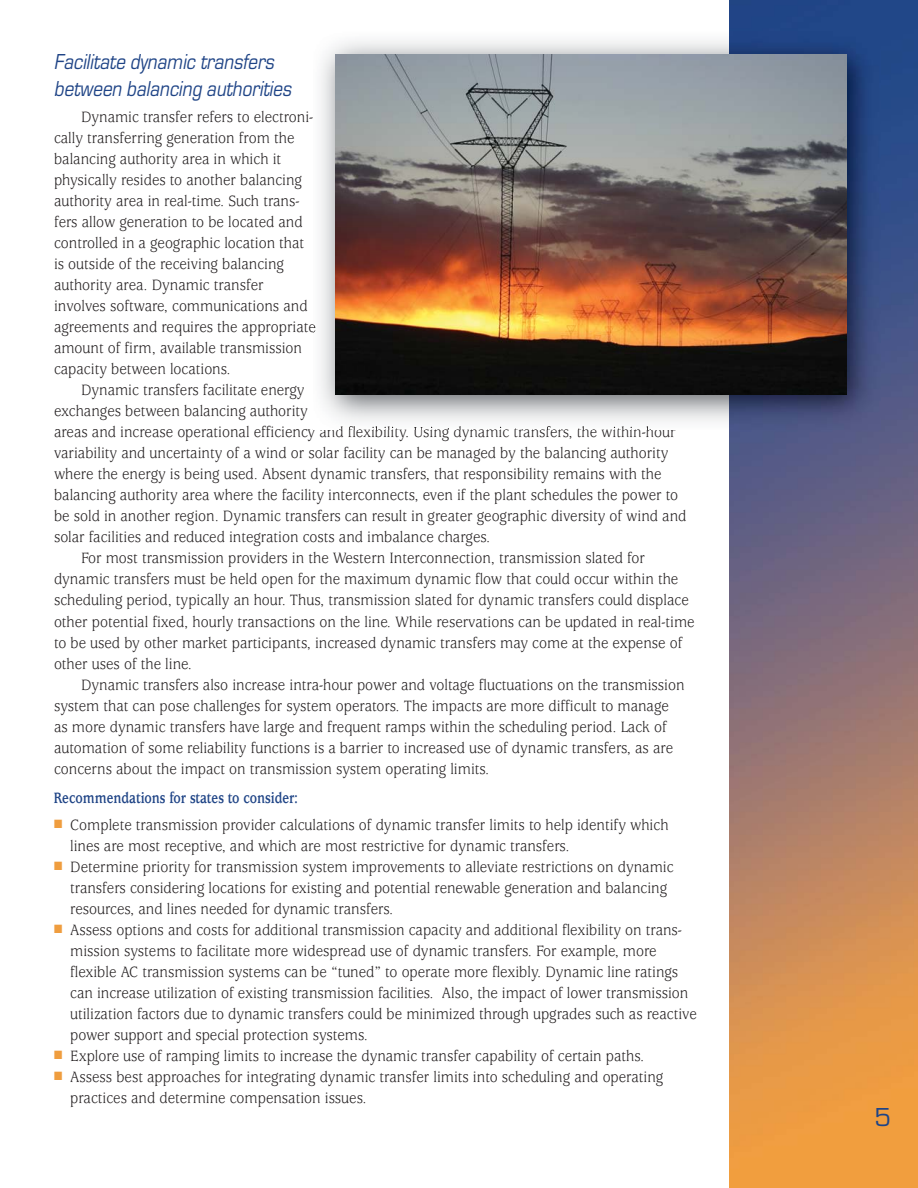
<style>
.page{position:relative;width:918px;height:1188px;background:#fff}
.page>*{position:absolute;margin:0;border:0;box-sizing:border-box;transform-origin:0 0}
.t1{font:27px "Eurostile";color:#1f4486}
.t2{font:italic 22.5px/27px "Eurostile";color:#1f4486;scale:.85 1}
.t3{font:16.5px/21px "Usherwood";color:#231f20;scale:.9 1}
.t4{font:700 16.5px "Usherwood";color:#1f4486;scale:.8 1}
.s1{color:#ef9d3f}
</style>
<div class="page">
<img style="left:729px;top:0;width:189px;height:1188px">
<img style="left:314px;top:32px;width:567px;height:397px">
<img style="left:336px;top:55px;width:510px;height:339px">
<h2 class="t2" style="left:54px;top:50px;width:285px">Facilitate dynamic transfers between balancing authorities</h2>
<p class="t3" style="left:54px;top:108px;width:292px;text-indent:27px">Dynamic transfer refers to electroni&shy;cally transferring generation from the balancing authority area in which it physically resides to another balancing authority area in real-time. Such trans&shy;fers allow generation to be located and controlled in a geographic location that is outside of the receiving balancing authority area. Dynamic transfer involves software, communications and agreements and requires the appropriate amount of firm, available transmission capacity between locations.</p>
<p class="t3" style="left:81px;top:381px;width:250px">Dynamic transfers facilitate energy</p>
<p class="t3" style="left:54px;top:402px;width:284px">exchanges between balancing authority</p>
<p class="t3" style="left:54px;top:423px;width:692px">areas and increase operational efficiency and flexibility. Using dynamic transfers, the within-hour</p>
<p class="t3" style="left:54px;top:444px;width:684px">variability and uncertainty of a wind or solar facility can be managed by the balancing authority</p>
<p class="t3" style="left:54px;top:465px;width:677px">where the energy is being used. Absent dynamic transfers, that responsibility remains with the</p>
<p class="t3" style="left:54px;top:486px;width:695px">balancing authority area where the facility interconnects, even if the plant schedules the power to</p>
<p class="t3" style="left:54px;top:507px;width:704px">be sold in another region. Dynamic transfers can result in greater geographic diversity of wind and</p>
<p class="t3" style="left:54px;top:528px;width:486px">solar facilities and reduced integration costs and imbalance charges.</p>
<p class="t3" style="left:81px;top:549px;width:628px">For most transmission providers in the Western Interconnection, transmission slated for</p>
<p class="t3" style="left:54px;top:570px;width:695px">dynamic transfers must be held open for the maximum dynamic flow that could occur within the</p>
<p class="t3" style="left:54px;top:591px;width:707px">scheduling period, typically an hour. Thus, transmission slated for dynamic transfers could displace</p>
<p class="t3" style="left:54px;top:612px;width:713px">other potential fixed, hourly transactions on the line. While reservations can be updated in real-time</p>
<p class="t3" style="left:54px;top:633px;width:700px">to be used by other market participants, increased dynamic transfers may come at the expense of</p>
<p class="t3" style="left:54px;top:654px;width:155px">other uses of the line.</p>
<p class="t3" style="left:81px;top:675px;width:672px">Dynamic transfers also increase intra-hour power and voltage fluctuations on the transmission</p>
<p class="t3" style="left:54px;top:696px;width:685px">system that can pose challenges for system operators. The impacts are more difficult to manage</p>
<p class="t3" style="left:54px;top:717px;width:682px">as more dynamic transfers have large and frequent ramps within the scheduling period. Lack of</p>
<p class="t3" style="left:54px;top:738px;width:689px">automation of some reliability functions is a barrier to increased use of dynamic transfers, as are</p>
<p class="t3" style="left:54px;top:759px;width:485px">concerns about the impact on transmission system operating limits.</p>
<p class="t4" style="left:54px;top:792px;width:307px">Recommendations for states to consider:</p>
<p class="t3" style="left:70px;top:816px;width:666px;text-indent:-16px"><span class="s1">■</span> Complete transmission provider calculations of dynamic transfer limits to help identify which lines are most receptive, and which are most restrictive for dynamic transfers.</p>
<p class="t3" style="left:70px;top:858px;width:672px;text-indent:-16px"><span class="s1">■</span> Determine priority for transmission system improvements to alleviate restrictions on dynamic transfers considering locations for existing and potential renewable generation and balancing resources, and lines needed for dynamic transfers.</p>
<p class="t3" style="left:70px;top:921px;width:698px;text-indent:-16px"><span class="s1">■</span> Assess options and costs for additional transmission capacity and additional flexibility on trans&shy;mission systems to facilitate more widespread use of dynamic transfers. For example, more flexible AC transmission systems can be “tuned” to operate more flexibly. Dynamic line ratings can increase utilization of existing transmission facilities. Also, the impact of lower transmission utilization factors due to dynamic transfers could be minimized through upgrades such as reactive power support and special protection systems.</p>
<p class="t3" style="left:54px;top:1047px;width:658px"><span class="s1">■</span> Explore use of ramping limits to increase the dynamic transfer capability of certain paths.</p>
<p class="t3" style="left:70px;top:1068px;width:661px;text-indent:-16px"><span class="s1">■</span> Assess best approaches for integrating dynamic transfer limits into scheduling and operating practices and determine compensation issues.</p>
<h1 class="t1" style="left:874px;top:1108px;width:18px">5</h1>
</div>
